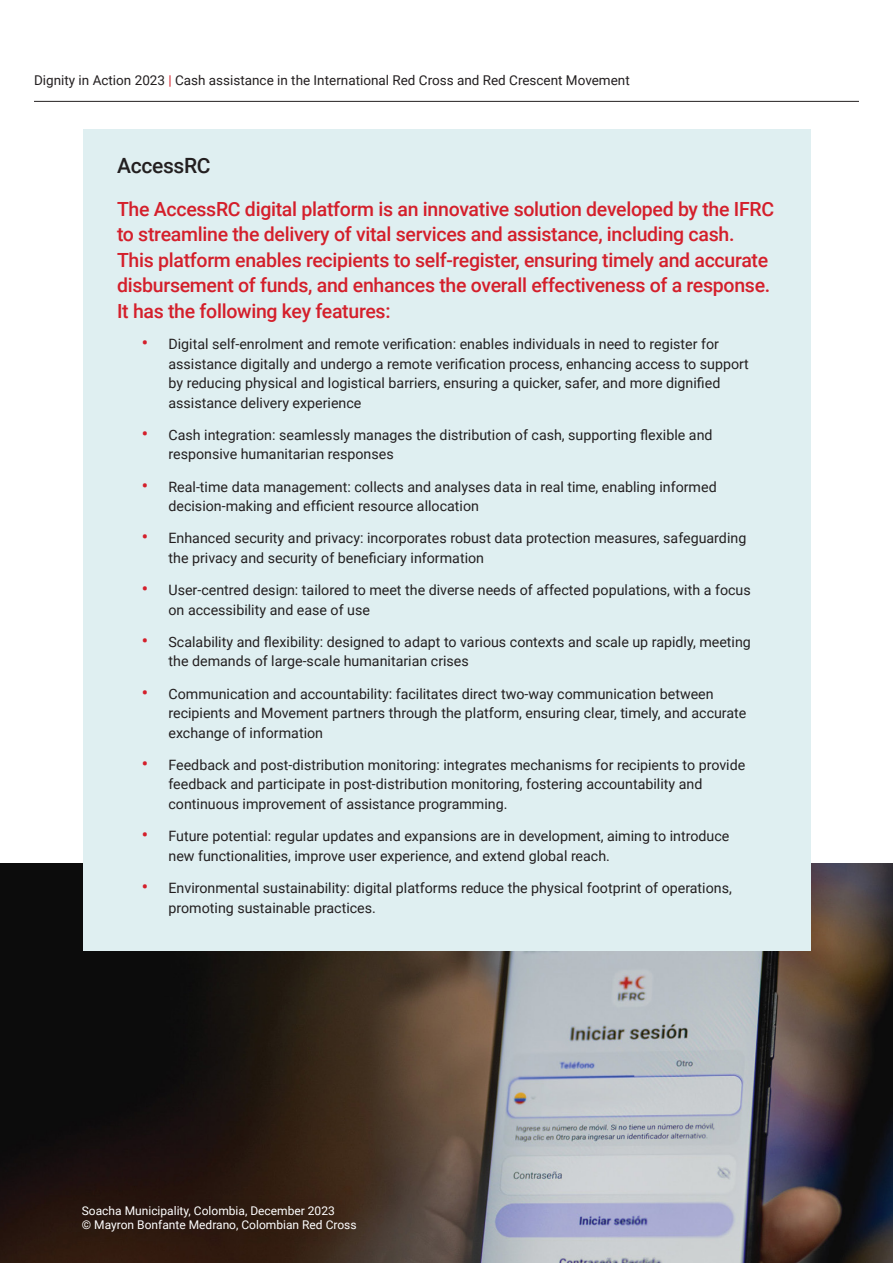
<style>
.page{position:relative;width:893px;height:1263px;background:#fff}
.page>*{position:absolute;margin:0;border:0;box-sizing:border-box;transform-origin:0 0}
._9_Body_Text_Left{font:500 21px "Roboto";letter-spacing:-.015em;color:#231f20}
._9_Body_Text_Left-2{font:500 19.5px/25.5px "Roboto";letter-spacing:-.015em;color:#d41f2b}
.t1{font:14.25px/19.5px "Roboto";color:#231f20}
.t2{font:13.5px "Roboto";color:#231f20}
.t3{font:12px/14.4px "Roboto";color:#fff}
.s1{color:#d41f2b}
.s2{font-weight:500;font-size:18px;color:#d41f2b}
</style>
<div class="page">
<hr style="left:34px;top:101px;width:825px;height:1px;background:#231f20">
<img style="left:0;top:864px;width:893px;height:399px">
<div style="left:72px;top:1195px;width:300px;height:52px;background:#231f20;opacity:.3"></div>
<div style="left:83px;top:130px;width:727px;height:821px;background:#dfeff1"></div>
<p class="t2" style="left:34px;top:70px;width:597px">Dignity in Action 2023 <span class="s1">|</span> Cash assistance in the International Red Cross and Red Crescent Movement</p>
<p class="_9_Body_Text_Left" style="left:117px;top:151px;width:95px">AccessRC</p>
<p class="_9_Body_Text_Left-2" style="left:117px;top:195px;width:659px">The AccessRC digital platform is an innovative solution developed by the IFRC to streamline the delivery of vital services and assistance, including cash.<br>This platform enables recipients to self-register, ensuring timely and accurate disbursement of funds, and enhances the overall effectiveness of a response.<br>It has the following key features:</p>
<p class="t1" style="left:168px;top:334px;width:582px;text-indent:-27px"><span class="s2">•</span> Digital self-enrolment and remote verification: enables individuals in need to register for assistance digitally and undergo a remote verification process, enhancing access to support by reducing physical and logistical barriers, ensuring a quicker, safer, and more dignified assistance delivery experience</p>
<p class="t1" style="left:168px;top:424px;width:546px;text-indent:-27px"><span class="s2">•</span> Cash integration: seamlessly manages the distribution of cash, supporting flexible and responsive humanitarian responses</p>
<p class="t1" style="left:168px;top:476px;width:550px;text-indent:-27px"><span class="s2">•</span> Real-time data management: collects and analyses data in real time, enabling informed decision-making and efficient resource allocation</p>
<p class="t1" style="left:168px;top:528px;width:579px;text-indent:-27px"><span class="s2">•</span> Enhanced security and privacy: incorporates robust data protection measures, safeguarding the privacy and security of beneficiary information</p>
<p class="t1" style="left:168px;top:580px;width:584px;text-indent:-27px"><span class="s2">•</span> User-centred design: tailored to meet the diverse needs of affected populations, with a focus on accessibility and ease of use</p>
<p class="t1" style="left:168px;top:632px;width:584px;text-indent:-27px"><span class="s2">•</span> Scalability and flexibility: designed to adapt to various contexts and scale up rapidly, meeting the demands of large-scale humanitarian crises</p>
<p class="t1" style="left:168px;top:683px;width:579px;text-indent:-27px"><span class="s2">•</span> Communication and accountability: facilitates direct two-way communication between recipients and Movement partners through the platform, ensuring clear, timely, and accurate exchange of information</p>
<p class="t1" style="left:168px;top:755px;width:578px;text-indent:-27px"><span class="s2">•</span> Feedback and post-distribution monitoring: integrates mechanisms for recipients to provide feedback and participate in post-distribution monitoring, fostering accountability and continuous improvement of assistance programming.</p>
<p class="t1" style="left:168px;top:826px;width:562px;text-indent:-27px"><span class="s2">•</span> Future potential: regular updates and expansions are in development, aiming to introduce new functionalities, improve user experience, and extend global reach.</p>
<p class="t1" style="left:168px;top:878px;width:565px;text-indent:-27px"><span class="s2">•</span> Environmental sustainability: digital platforms reduce the physical footprint of operations, promoting sustainable practices.</p>
<p class="t3" style="left:82px;top:1203px;width:276px">Soacha Municipality, Colombia, December 2023<br>© Mayron Bonfante Medrano, Colombian Red Cross</p>
</div>
